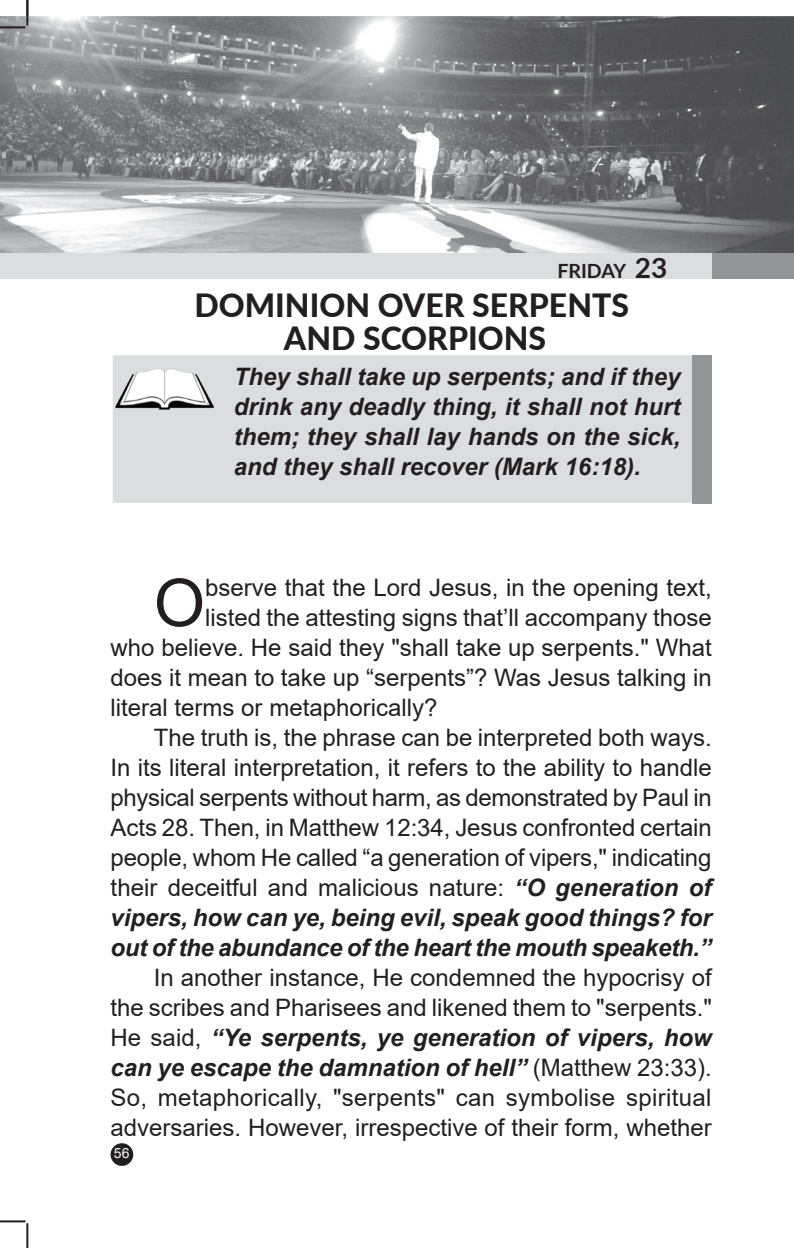
<style>
.page{position:relative;width:794px;height:1248px;background:#fff}
.page>*{position:absolute;margin:0;border:0;box-sizing:border-box;transform-origin:0 0}
.t1{font:66px "Arial";color:#231f20}
.t2{font:900 32px/32.4px "Lato";color:#231f20;text-align:center}
.t3{font:24px/30px "Arial";color:#231f20;text-align:justify}
.t4{font:italic 700 24px/30px "Arial";color:#231f20;text-align:justify}
.t5{font:700 19.6px "Lato";color:#231f20}
.t6{font:14px "Arial";color:#fff}
.s1{font-size:28px}
.s2{font-weight:700;font-style:italic}
</style>
<div class="page">
<div style="left:0;top:252px;width:794px;height:27px;background:#939598"></div>
<div style="left:0;top:252px;width:712px;height:27px;background:#dcdddf"></div>
<div style="left:111px;top:1143px;width:22px;height:22px;background:#231f20;border-radius:50%"></div>
<hr style="left:0;top:1220px;width:26px;height:2px;background:#231f20">
<hr style="left:26px;top:1222px;width:2px;height:25px;background:#231f20">
<img style="left:0;top:16px;width:794px;height:237px">
<hr style="left:0;top:26px;width:26px;height:2px;background:#231f20">
<hr style="left:26px;top:0;width:2px;height:26px;background:#231f20">
<div style="left:111px;top:353px;width:584px;height:152px;background:#dcdddf;border:2px solid #fff"></div>
<div style="left:692px;top:354px;width:20px;height:149px;background:#939598"></div>
<img style="left:112px;top:353px;width:107px;height:96px">
<p class="t5" style="left:557px;top:256px;width:112px">friday <span class="s1">23</span></p>
<h2 class="t2" style="left:194px;top:288px;width:436px">DOMINION OVER SERPENTS<br>AND SCORPIONS</h2>
<p class="t4" style="left:234px;top:362px;width:448px">They shall take up serpents; and if they drink any deadly thing, it shall not hurt them; they shall lay hands on the sick, and they shall recover (Mark 16:18).</p>
<h1 class="t1" style="left:154px;top:557px;width:53px">O</h1>
<p class="t3" style="left:205px;top:572px;width:508px">bserve that the Lord Jesus, in the opening text,</p>
<p class="t3" style="left:205px;top:602px;width:508px">listed the attesting signs that’ll accompany those</p>
<p class="t3" style="left:111px;top:632px;width:602px">who believe. He said they "shall take up serpents." What</p>
<p class="t3" style="left:111px;top:662px;width:602px">does it mean to take up “serpents”? Was Jesus talking in</p>
<p class="t3" style="left:111px;top:692px;width:328px">literal terms or metaphorically?</p>
<p class="t3" style="left:154px;top:722px;width:559px">The truth is, the phrase can be interpreted both ways.</p>
<p class="t3" style="left:111px;top:752px;width:602px">In its literal interpretation, it refers to the ability to handle</p>
<p class="t3" style="left:111px;top:782px;width:602px">physical serpents without harm, as demonstrated by Paul in</p>
<p class="t3" style="left:111px;top:812px;width:603px">Acts 28. Then, in Matthew 12:34, Jesus confronted certain</p>
<p class="t3" style="left:111px;top:842px;width:602px">people, whom He called “a generation of vipers," indicating</p>
<p class="t3" style="left:111px;top:872px;width:602px">their deceitful and malicious nature: <span class="s2">“O generation of</span></p>
<p class="t4" style="left:111px;top:903px;width:603px">vipers, how can ye, being evil, speak good things? for</p>
<p class="t4" style="left:111px;top:933px;width:602px">out of the abundance of the heart the mouth speaketh.”</p>
<p class="t3" style="left:111px;top:962px;width:603px;text-indent:43px">In another instance, He condemned the hypocrisy of the scribes and Pharisees and likened them to "serpents." He said, <span class="s2">“Ye serpents, ye generation of vipers, how can ye escape the damnation of hell”</span> (Matthew 23:33).<br>So, metaphorically, "serpents" can symbolise spiritual adversaries. However, irrespective of their form, whether</p>
<p class="t6" style="left:114px;top:1143px;width:17px">56</p>
</div>
